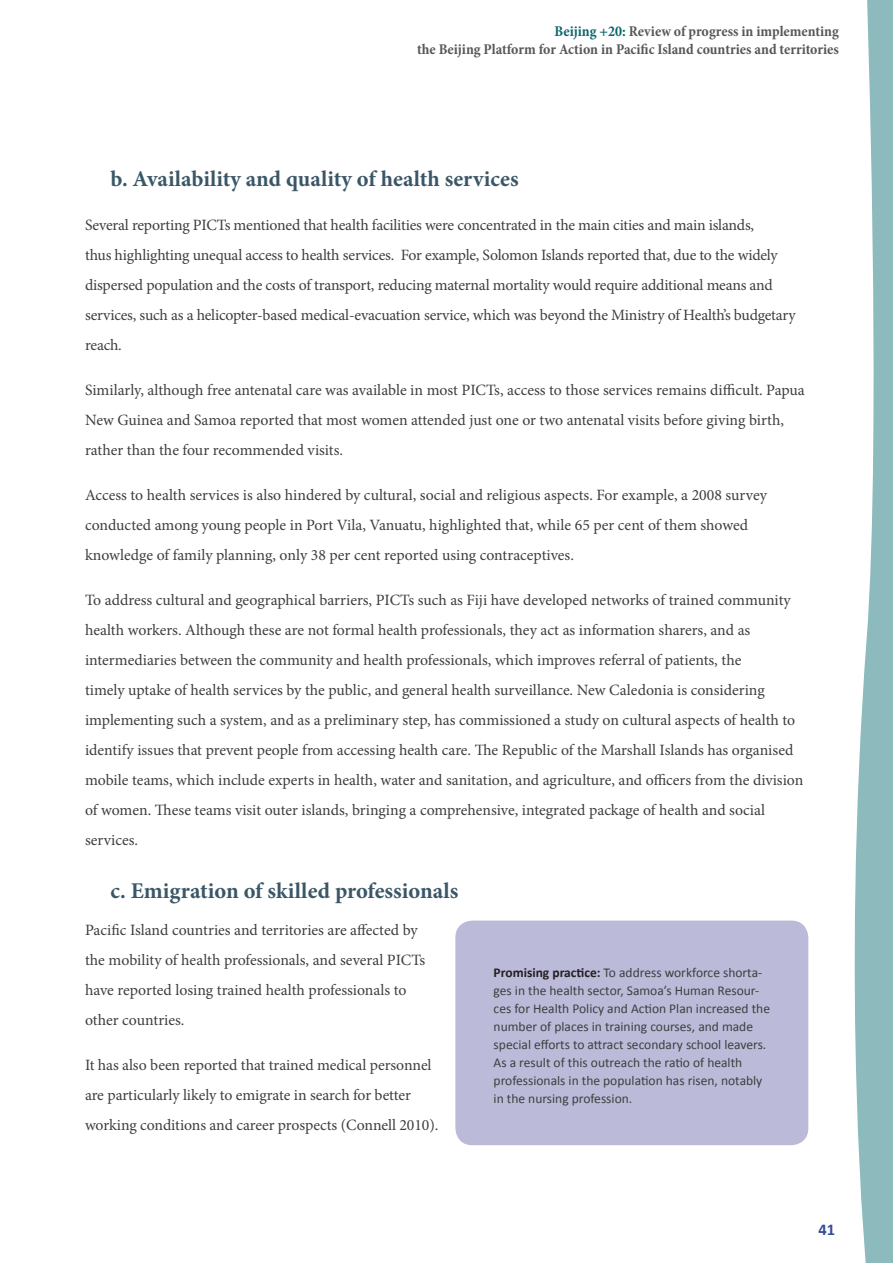
<style>
.page{position:relative;width:893px;height:1263px;background:#fff}
.page>*{position:absolute;margin:0;border:0;box-sizing:border-box;transform-origin:0 0}
.t1{font:700 22.5px "Minion Pro";color:#3b5767}
.t2{font:700 16.5px "Calibri";color:#354d96}
.t3{font:15.75px/30px "Minion Pro";letter-spacing:-.005em;color:#3e3e3f}
.t4{font:700 condensed 15px/18px "Minion Pro";letter-spacing:-.005em;color:#57585a;text-align:right}
.t5{font:13.5px/18px "Calibri";color:#3e3e3f}
.s1{color:#0d686d}
.s2{font-weight:700;color:#231f20}
</style>
<div class="page">
<svg style="left:854px;top:0;width:39px;height:1263px;fill:#8dbabd"></svg>
<div style="left:455px;top:920px;width:353px;height:225px;background:#bbbbd9;border-radius:17px"></div>
<p class="t4" style="left:417px;top:22px;width:423px"><span class="s1">Beijing +20:</span> Review of progress in implementing<br>the Beijing Platform for Action in Pacific Island countries and territories</p>
<h1 class="t1" style="left:111px;top:163px;width:410px">b. Availability and quality of health services</h1>
<p class="t3" style="left:85px;top:210px;width:712px">Several reporting PICTs mentioned that health facilities were concentrated in the main cities and main islands,<br>thus highlighting unequal access to health services. For example, Solomon Islands reported that, due to the widely dispersed population and the costs of transport, reducing maternal mortality would require additional means and services, such as a helicopter-based medical-evacuation service, which was beyond the Ministry of Health’s budgetary reach.</p>
<p class="t3" style="left:85px;top:375px;width:721px">Similarly, although free antenatal care was available in most PICTs, access to those services remains difficult. Papua<br>New Guinea and Samoa reported that most women attended just one or two antenatal visits before giving birth, rather than the four recommended visits.</p>
<p class="t3" style="left:85px;top:480px;width:684px">Access to health services is also hindered by cultural, social and religious aspects. For example, a 2008 survey conducted among young people in Port Vila, Vanuatu, highlighted that, while 65 per cent of them showed knowledge of family planning, only 38 per cent reported using contraceptives.</p>
<p class="t3" style="left:85px;top:585px;width:720px">To address cultural and geographical barriers, PICTs such as Fiji have developed networks of trained community health workers. Although these are not formal health professionals, they act as information sharers, and as intermediaries between the community and health professionals, which improves referral of patients, the<br>timely uptake of health services by the public, and general health surveillance. New Caledonia is considering implementing such a system, and as a preliminary step, has commissioned a study on cultural aspects of health to identify issues that prevent people from accessing health care. The Republic of the Marshall Islands has organised mobile teams, which include experts in health, water and sanitation, and agriculture, and officers from the division of women. These teams visit outer islands, bringing a comprehensive, integrated package of health and social services.</p>
<h1 class="t1" style="left:111px;top:875px;width:349px">c. Emigration of skilled professionals</h1>
<p class="t3" style="left:85px;top:915px;width:342px">Pacific Island countries and territories are affected by the mobility of health professionals, and several PICTs have reported losing trained health professionals to other countries.</p>
<p class="t3" style="left:85px;top:1050px;width:355px">It has also been reported that trained medical personnel are particularly likely to emigrate in search for better working conditions and career prospects (Connell 2010).</p>
<p class="t5" style="left:494px;top:963px;width:278px"><span class="s2">Promising practice:</span> To address workforce shorta&shy;ges in the health sector, Samoa’s Human Resour&shy;ces for Health Policy and Action Plan increased the number of places in training courses, and made special efforts to attract secondary school leavers.<br>As a result of this outreach the ratio of health professionals in the population has risen, notably in the nursing profession.</p>
<p class="t2" style="left:819px;top:1219px;width:18px">41</p>
</div>
